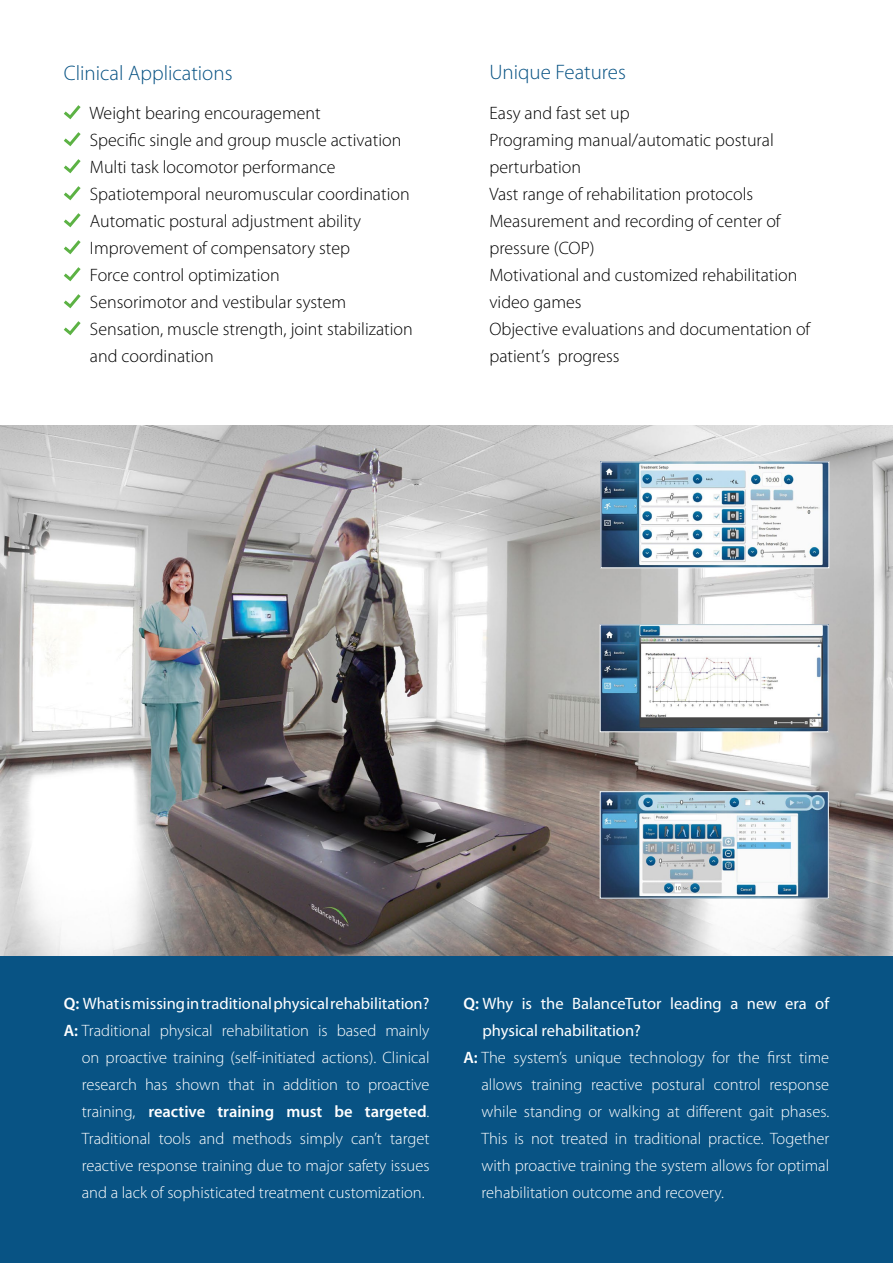
<style>
.page{position:relative;width:893px;height:1263px;background:#fff}
.page>*{position:absolute;margin:0;border:0;box-sizing:border-box;transform-origin:0 0}
.t1{font:300 21px "Myriad Pro";color:#085384}
.t2{font:300 18px/27px "Myriad Pro";color:#000}
.t3{font:300 16.5px/27px "Myriad Pro";color:#fff}
.t4{font:16.5px/27px "Myriad Pro";color:#fff;text-align:right}
.t5{font:600 16.5px "Myriad Pro";color:#fff}
.s1{font-weight:600}
.s2{font-weight:300}
</style>
<div class="page">
<img style="left:0;top:425px;width:893px;height:531px">
<div style="left:0;top:956px;width:893px;height:307px;background:#085384"></div>
<img style="left:602px;top:463px;width:225px;height:103px">
<img style="left:602px;top:626px;width:224px;height:104px">
<div style="left:600px;top:624px;width:228px;height:108px;border:1px solid #fff"></div>
<img style="left:602px;top:793px;width:225px;height:103px">
<div style="left:600px;top:791px;width:229px;height:107px;border:1px solid #fff"></div>
<svg style="left:64px;top:105px;width:17px;height:14px"></svg>
<svg style="left:64px;top:132px;width:17px;height:14px"></svg>
<svg style="left:64px;top:159px;width:17px;height:14px"></svg>
<svg style="left:64px;top:186px;width:17px;height:14px"></svg>
<svg style="left:64px;top:213px;width:17px;height:14px"></svg>
<svg style="left:64px;top:240px;width:17px;height:14px"></svg>
<svg style="left:64px;top:267px;width:17px;height:14px"></svg>
<svg style="left:64px;top:294px;width:17px;height:14px"></svg>
<svg style="left:64px;top:321px;width:17px;height:14px"></svg>
<p class="t1" style="left:64px;top:60px;width:170px">Clinical Applications</p>
<p class="t2" style="left:89px;top:100px;width:325px">Weight bearing encouragement<br>Specific single and group muscle activation Multi task locomotor performance Spatiotemporal neuromuscular coordination Automatic postural adjustment ability Improvement of compensatory step<br>Force control optimization<br>Sensorimotor and vestibular system Sensation, muscle strength, joint stabilization and coordination</p>
<p class="t1" style="left:489px;top:60px;width:138px">Unique Features</p>
<p class="t2" style="left:489px;top:99px;width:322px">Easy and fast set up<br>Programing manual/automatic postural perturbation<br>Vast range of rehabilitation protocols<br>Measurement and recording of center of pressure (COP(<br>Motivational and customized rehabilitation video games<br>Objective evaluations and documentation of patients’ progress</p>
<p class="t4" style="left:64px;top:990px;width:367px"><span class="s1">Q:</span> Whatismissingintraditionalphysicalrehabilitation? <span class="s2">mainly</span></p>
<p class="t3" style="left:64px;top:1017px;width:88px"><span class="s1">A:</span> Traditional</p>
<p class="t3" style="left:82px;top:1044px;width:349px">on proactive training (self-initiated actions .) Clinical</p>
<p class="t3" style="left:368px;top:1071px;width:63px">proactive</p>
<p class="t3" style="left:160px;top:1017px;width:54px">physical</p>
<p class="t3" style="left:222px;top:1017px;width:89px">rehabilitation</p>
<p class="t3" style="left:337px;top:1017px;width:41px">based</p>
<p class="t3" style="left:318px;top:1017px;width:11px">is</p>
<p class="t3" style="left:82px;top:1071px;width:57px">research</p>
<p class="t3" style="left:145px;top:1071px;width:24px">has</p>
<p class="t3" style="left:176px;top:1071px;width:46px">shown</p>
<p class="t3" style="left:228px;top:1071px;width:28px">that</p>
<p class="t3" style="left:283px;top:1071px;width:57px">addition</p>
<p class="t3" style="left:263px;top:1071px;width:14px">in</p>
<p class="t3" style="left:346px;top:1071px;width:15px">to</p>
<p class="t3" style="left:82px;top:1098px;width:55px">training,</p>
<p class="t5" style="left:148px;top:1101px;width:58px">reactive</p>
<p class="t5" style="left:217px;top:1101px;width:58px">training</p>
<p class="t5" style="left:286px;top:1101px;width:38px">must</p>
<p class="t5" style="left:335px;top:1101px;width:20px">be</p>
<p class="t5" style="left:365px;top:1101px;width:66px">targeted<span class="s2">.</span></p>
<p class="t3" style="left:82px;top:1125px;width:349px">Traditional<br>reactive response training due to major safety issues and a lack of sophisticated treatment customization.</p>
<p class="t3" style="left:159px;top:1125px;width:34px">tools</p>
<p class="t3" style="left:199px;top:1125px;width:27px">and</p>
<p class="t3" style="left:233px;top:1125px;width:61px">methods</p>
<p class="t3" style="left:300px;top:1125px;width:44px">simply</p>
<p class="t3" style="left:351px;top:1125px;width:32px">cant’</p>
<p class="t3" style="left:390px;top:1125px;width:41px">target</p>
<p class="t4" style="left:482px;top:990px;width:160px;text-align:left;text-indent:-19px"><span class="s1">Q:</span> Why<br>physical rehabilitation?</p>
<p class="t4" style="left:541px;top:990px;width:24px">the</p>
<p class="t4" style="left:572px;top:990px;width:91px">BalanceTutor</p>
<p class="t4" style="left:522px;top:990px;width:12px">is</p>
<p class="t4" style="left:670px;top:990px;width:53px">leading</p>
<p class="t4" style="left:730px;top:990px;width:9px">a</p>
<p class="t4" style="left:747px;top:990px;width:31px">new</p>
<p class="t4" style="left:785px;top:990px;width:23px">era</p>
<p class="t4" style="left:815px;top:990px;width:15px">of</p>
<p class="t3" style="left:463px;top:1044px;width:44px"><span class="s1">A:</span> The</p>
<p class="t3" style="left:514px;top:1044px;width:55px">systems’</p>
<p class="t3" style="left:575px;top:1044px;width:48px">unique</p>
<p class="t3" style="left:629px;top:1044px;width:77px">technology</p>
<p class="t3" style="left:712px;top:1044px;width:19px">for</p>
<p class="t3" style="left:738px;top:1044px;width:23px">the</p>
<p class="t3" style="left:767px;top:1044px;width:26px">first</p>
<p class="t3" style="left:799px;top:1044px;width:32px">time</p>
<p class="t3" style="left:481px;top:1071px;width:349px">allows<br>while standing or walking at different gait phases.<br>This is not treated in traditional practice. Together with proactive training the system allows for optimal rehabilitation outcome and recovery.</p>
<p class="t3" style="left:651px;top:1071px;width:55px">postural</p>
<p class="t3" style="left:714px;top:1071px;width:49px">control</p>
<p class="t3" style="left:531px;top:1071px;width:53px">training</p>
<p class="t3" style="left:591px;top:1071px;width:53px">reactive</p>
<p class="t3" style="left:769px;top:1071px;width:61px">response</p>
</div>
